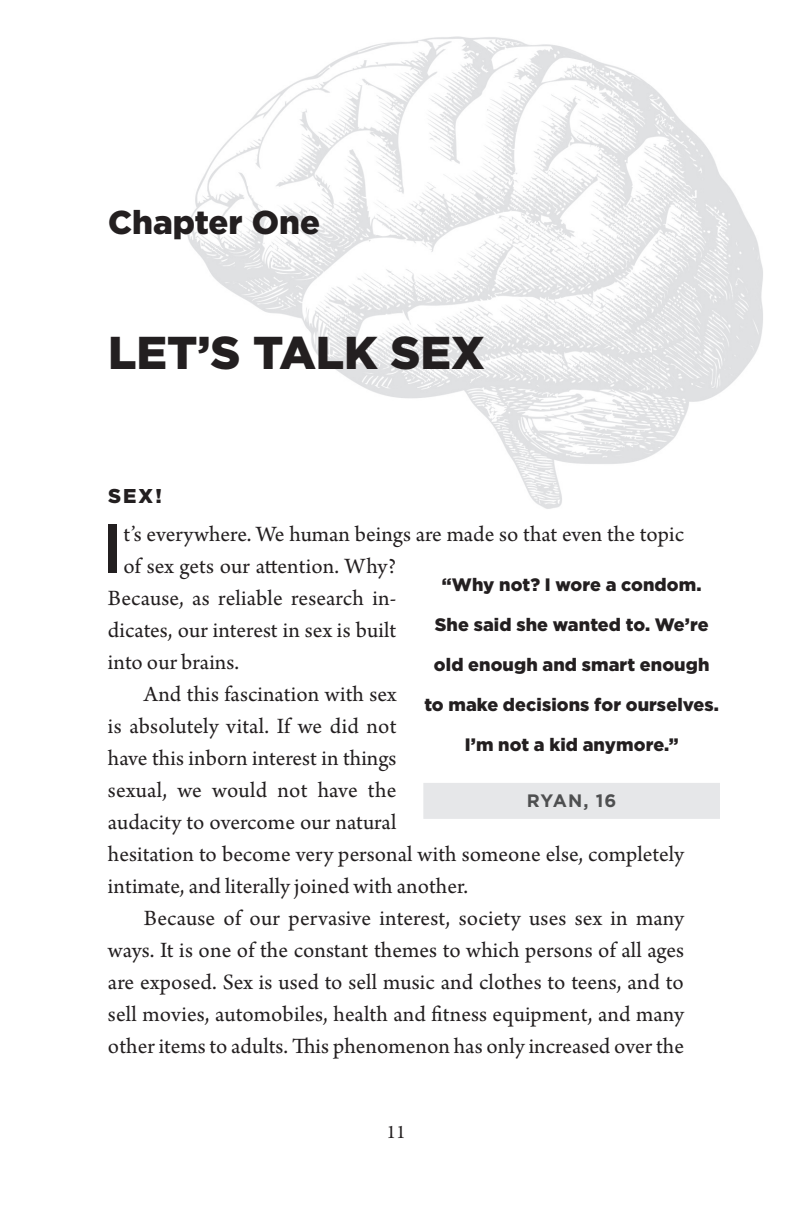
<style>
.page{position:relative;width:792px;height:1224px;background:#fff}
.page>*{position:absolute;margin:0;border:0;box-sizing:border-box;transform-origin:0 0}
.t1{font:500 68.8px "Gotham";color:#231f20}
.t2{font:900 46px "Gotham";color:#231f20}
.t3{font:900 33px "Gotham";color:#231f20}
.t4{font:23px "Arno Pro";letter-spacing:.005em;color:#231f20}
.t5{font:900 20px "Gotham";color:#231f20}
.t6{font:20px "Arno Pro";color:#231f20}
.t7{font:900 18px "Gotham";letter-spacing:.005em;color:#231f20}
.t8{font:700 18px "Gotham";letter-spacing:.055em;color:#4e4f50}
</style>
<div class="page">
<img style="left:187px;top:36px;width:576px;height:473px">
<div style="left:423px;top:783px;width:297px;height:36px;background:#e6e7e9"></div>
<h3 class="t3" style="left:108px;top:204px;width:214px">Chapter One</h3>
<h2 class="t2" style="left:108px;top:326px;width:378px">LET’S TALK SEX</h2>
<p class="t5" style="left:108px;top:484px;width:55px">SEX!</p>
<h1 class="t1" style="left:101px;top:503px;width:23px">I</h1>
<p class="t4" style="left:124px;top:521px;width:562px">t’s everywhere. We human beings are made so that even the topic</p>
<p class="t4" style="left:124px;top:553px;width:274px">of sex gets our attention. Why?</p>
<p class="t4" style="left:108px;top:585px;width:290px">Because, as reliable research in-</p>
<p class="t4" style="left:108px;top:617px;width:290px">dicates, our interest in sex is built</p>
<p class="t4" style="left:108px;top:649px;width:133px">into our brains.</p>
<p class="t4" style="left:144px;top:681px;width:254px">And this fascination with sex</p>
<p class="t4" style="left:108px;top:713px;width:290px">is absolutely vital. If we did not</p>
<p class="t4" style="left:108px;top:745px;width:290px">have this inborn interest in things</p>
<p class="t4" style="left:108px;top:777px;width:290px">sexual, we would not have the</p>
<p class="t4" style="left:108px;top:809px;width:290px">audacity to overcome our natural</p>
<p class="t4" style="left:108px;top:841px;width:578px">hesitation to become very personal with someone else, completely</p>
<p class="t4" style="left:108px;top:873px;width:362px">intimate, and literally joined with another.</p>
<p class="t4" style="left:144px;top:905px;width:542px">Because of our pervasive interest, society uses sex in many</p>
<p class="t4" style="left:108px;top:937px;width:578px">ways. It is one of the constant themes to which persons of all ages</p>
<p class="t4" style="left:108px;top:969px;width:577px">are exposed. Sex is used to sell music and clothes to teens, and to</p>
<p class="t4" style="left:108px;top:1001px;width:578px">sell movies, automobiles, health and fitness equipment, and many</p>
<p class="t4" style="left:108px;top:1033px;width:578px">other items to adults. This phenomenon has only increased over the</p>
<p class="t7" style="left:442px;top:574px;width:261px">“Why not? I wore a condom.</p>
<p class="t7" style="left:435px;top:614px;width:275px">She said she wanted to. We’re</p>
<p class="t7" style="left:434px;top:654px;width:277px">old enough and smart enough</p>
<p class="t7" style="left:424px;top:694px;width:296px">to make decisions for ourselves.</p>
<p class="t7" style="left:465px;top:734px;width:215px">I’m not a kid anymore.”</p>
<p class="t8" style="left:527px;top:789px;width:91px">RYAN, 16</p>
<p class="t6" style="left:386px;top:1121px;width:21px">11</p>
</div>
